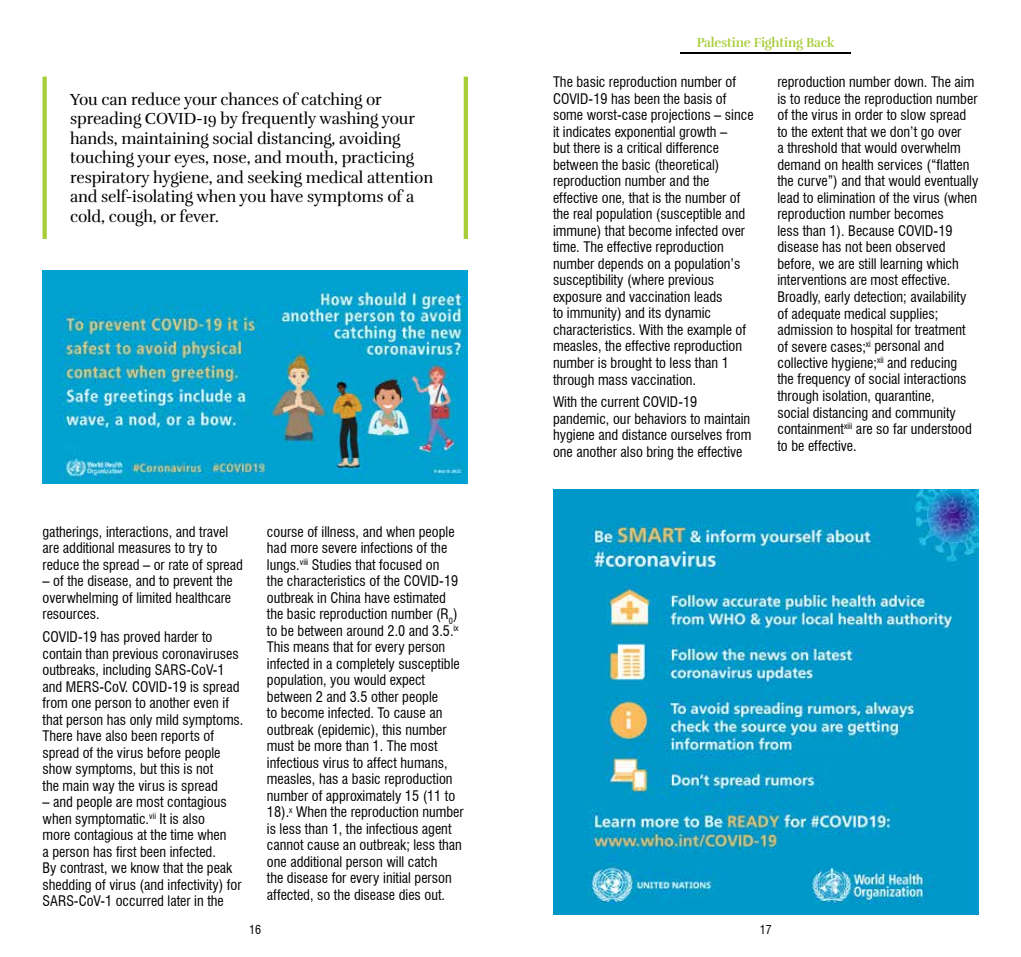
<style>
.page{position:relative;width:1021px;height:957px;background:#fff}
.page>*{position:absolute;margin:0;border:0;box-sizing:border-box;transform-origin:0 0}
.t1{font:16.5px/19.5px "Rufina";letter-spacing:-.01em;color:#000;scale:.96 1}
.t2{font:condensed 14.25px/16.5px "Swiss 721 BT";color:#000}
.t3{font:700 13.5px "Rufina";letter-spacing:-.01em;color:#a6ce39;scale:.96 1}
.t4{font:condensed 12px "Swiss 721 BT";color:#000}
</style>
<div class="page">
<img style="left:43px;top:270px;width:425px;height:213px">
<img style="left:553px;top:489px;width:425px;height:425px">
<svg style="left:43px;top:77px;width:4px;height:162px"></svg>
<div style="left:463px;top:77px;width:5px;height:162px;background:#a6ce39"></div>
<hr style="left:680px;top:52px;width:170px;height:1px;background:#000">
<p class="t1" style="left:70px;top:90px;width:379px">You can reduce your chances of catching or spreading COVID-19 by frequently washing your hands, maintaining social distancing, avoiding touching your eyes, nose, and mouth, practicing respiratory hygiene, and seeking medical attention and self-isolating when you have symptoms of a cold, cough, or fever.</p>
<p class="t2" style="left:43px;top:523px;width:202px">gatherings, interactions, and travel are additional measures to try to reduce the spread – or rate of spread</p>
<p class="t2" style="left:43px;top:573px;width:192px;text-align:justify">– of the disease, and to prevent the overwhelming of limited healthcare resources.</p>
<p class="t2" style="left:43px;top:629px;width:202px">COVID-19 has proved harder to contain than previous coronaviruses outbreaks, including SARS-CoV-1 and MERS-CoV. COVID-19 is spread from one person to another even if that person has only mild symptoms.<br>There have also been reports of spread of the virus before people show symptoms, but this is not<br>the main way the virus is spread</p>
<p class="t2" style="left:43px;top:794px;width:200px">– and people are most contagious when symptomatic.<sup>vii</sup> It is also<br>more contagious at the time when<br>a person has first been infected.<br>By contrast, we know that the peak shedding of virus (and infectivity) for SARS-CoV-1 occurred later in the</p>
<p class="t2" style="left:267px;top:523px;width:198px">course of illness, and when people had more severe infections of the lungs.<sup>viii</sup> Studies that focused on<br>the characteristics of the COVID-19 outbreak in China have estimated the basic reproduction number (R<sub>0</sub>) to be between around 2.0 and 3.5.<sup>ix </sup>This means that for every person infected in a completely susceptible population, you would expect between 2 and 3.5 other people<br>to become infected. To cause an outbreak (epidemic), this number must be more than 1. The most infectious virus to affect humans, measles, has a basic reproduction number of approximately 15 (11 to 18).<sup>x</sup> When the reproduction number is less than 1, the infectious agent cannot cause an outbreak; less than one additional person will catch<br>the disease for every initial person affected, so the disease dies out.</p>
<p class="t3" style="left:696px;top:34px;width:145px">Palestine Fighting Back</p>
<p class="t2" style="left:553px;top:74px;width:202px">The basic reproduction number of COVID-19 has been the basis of some worst-case projections – since it indicates exponential growth –<br>but there is a critical difference between the basic (theoretical) reproduction number and the effective one, that is the number of the real population (susceptible and immune) that become infected over time. The effective reproduction number depends on a population’s susceptibility (where previous exposure and vaccination leads<br>to immunity) and its dynamic characteristics. With the example of measles, the effective reproduction number is brought to less than 1 through mass vaccination.</p>
<p class="t2" style="left:553px;top:394px;width:200px">With the current COVID-19 pandemic, our behaviors to maintain hygiene and distance ourselves from one another also bring the effective</p>
<p class="t2" style="left:777px;top:74px;width:202px">reproduction number down. The aim is to reduce the reproduction number of the virus in order to slow spread to the extent that we don’t go over<br>a threshold that would overwhelm demand on health services (“flatten the curve”) and that would eventually lead to elimination of the virus (when reproduction number becomes<br>less than 1). Because COVID-19 disease has not been observed before, we are still learning which interventions are most effective.<br>Broadly, early detection; availability of adequate medical supplies; admission to hospital for treatment of severe cases;<sup>xi</sup> personal and collective hygiene;<sup>xii</sup> and reducing<br>the frequency of social interactions through isolation, quarantine,<br>social distancing and community containment<sup>xiii</sup> are so far understood to be effective.</p>
<p class="t4" style="left:249px;top:922px;width:13px">16</p>
<p class="t4" style="left:759px;top:922px;width:13px">17</p>
</div>
